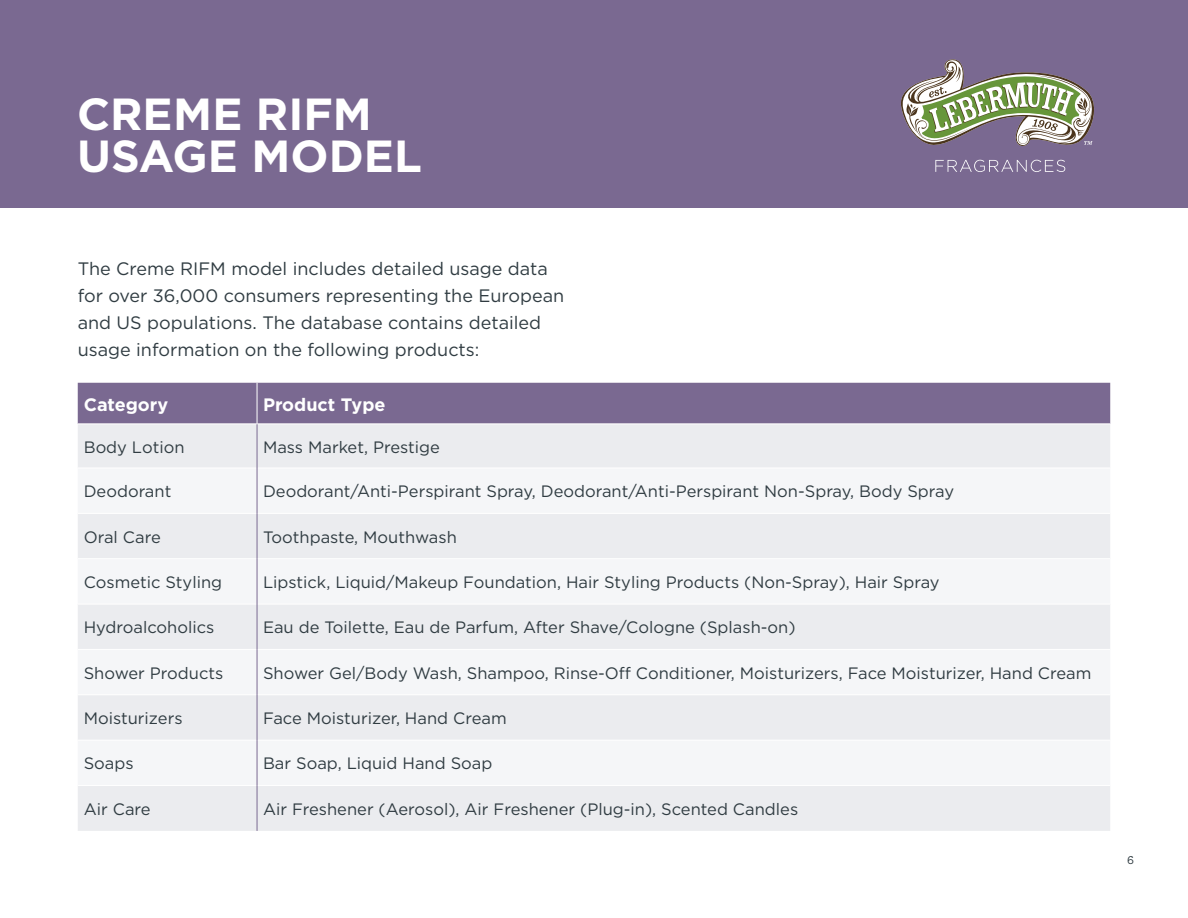
<style>
.page{position:relative;width:1188px;height:918px;background:#fff}
.page>*{position:absolute;margin:0;border:0;box-sizing:border-box;transform-origin:0 0}
.t1{font:700 45px/41.8px "Gotham";color:#fff}
.t2{font:18px/27px "Gotham";color:#303c42}
.t3{font:700 18px "Gotham";color:#fff}
.t4{font:16.5px "Gotham";color:#303c42}
.t5{font:500 12px "Archer";color:#303c42}
</style>
<div class="page">
<div style="left:78px;top:383px;width:1032px;height:41px;background:#7a6991"></div>
<div style="left:78px;top:425px;width:1032px;height:406px;background:#ebecef"></div>
<svg style="left:78px;top:469px;width:1032px;height:316px;fill:#f5f6f8"></svg>
<hr style="left:78px;top:468px;width:179px;height:1px;background:#fff">
<hr style="left:257px;top:468px;width:853px;height:1px;background:#fff">
<hr style="left:78px;top:513px;width:179px;height:1px;background:#fff">
<hr style="left:257px;top:513px;width:853px;height:1px;background:#fff">
<hr style="left:78px;top:558px;width:179px;height:1px;background:#fff">
<hr style="left:257px;top:558px;width:853px;height:1px;background:#fff">
<hr style="left:78px;top:604px;width:179px;height:1px;background:#fff">
<hr style="left:257px;top:604px;width:853px;height:1px;background:#fff">
<hr style="left:78px;top:649px;width:179px;height:1px;background:#fff">
<hr style="left:257px;top:649px;width:853px;height:1px;background:#fff">
<hr style="left:78px;top:694px;width:179px;height:1px;background:#fff">
<hr style="left:257px;top:694px;width:853px;height:1px;background:#fff">
<hr style="left:78px;top:740px;width:179px;height:1px;background:#fff">
<hr style="left:257px;top:740px;width:853px;height:1px;background:#fff">
<hr style="left:78px;top:785px;width:179px;height:1px;background:#fff">
<hr style="left:257px;top:785px;width:853px;height:1px;background:#fff">
<hr style="left:257px;top:424px;width:1px;height:44px;background:#7a6991">
<hr style="left:257px;top:468px;width:1px;height:45px;background:#7a6991">
<hr style="left:257px;top:513px;width:1px;height:46px;background:#7a6991">
<hr style="left:257px;top:559px;width:1px;height:45px;background:#7a6991">
<hr style="left:257px;top:604px;width:1px;height:45px;background:#7a6991">
<hr style="left:257px;top:649px;width:1px;height:46px;background:#7a6991">
<hr style="left:257px;top:695px;width:1px;height:45px;background:#7a6991">
<hr style="left:257px;top:740px;width:1px;height:46px;background:#7a6991">
<hr style="left:257px;top:786px;width:1px;height:45px;background:#7a6991">
<hr style="left:257px;top:383px;width:1px;height:41px;background:#fff">
<div style="left:0;top:0;width:1188px;height:207px;background:#7a6991"></div>
<svg style="left:901px;top:59px;width:193px;height:87px"></svg>
<svg style="left:935px;top:160px;width:130px;height:12px"></svg>
<h1 class="t1" style="left:77px;top:93px;width:346px">CREME RIFM<br>USAGE MODEL</h1>
<p class="t2" style="left:78px;top:255px;width:488px">The Creme RIFM model includes detailed usage data for over 36,000 consumers representing the European and US populations. The database contains detailed usage information on the following products:</p>
<p class="t3" style="left:84px;top:392px;width:86px">Category</p>
<p class="t3" style="left:263px;top:392px;width:124px">Product Type</p>
<p class="t4" style="left:84px;top:436px;width:102px">Body Lotion</p>
<p class="t4" style="left:263px;top:436px;width:178px">Mass Market, Prestige</p>
<p class="t4" style="left:84px;top:481px;width:89px">Deodorant</p>
<p class="t4" style="left:263px;top:481px;width:693px">Deodorant/Anti-Perspirant Spray, Deodorant/Anti-Perspirant Non-Spray, Body Spray</p>
<p class="t4" style="left:84px;top:526px;width:79px">Oral Care</p>
<p class="t4" style="left:263px;top:526px;width:195px">Toothpaste, Mouthwash</p>
<p class="t4" style="left:84px;top:572px;width:140px">Cosmetic Styling</p>
<p class="t4" style="left:263px;top:572px;width:678px">Lipstick, Liquid/Makeup Foundation, Hair Styling Products (Non-Spray), Hair Spray</p>
<p class="t4" style="left:84px;top:617px;width:132px">Hydroalcoholics</p>
<p class="t4" style="left:263px;top:617px;width:534px">Eau de Toilette, Eau de Parfum, After Shave/Cologne (Splash-on)</p>
<p class="t4" style="left:84px;top:662px;width:141px">Shower Products</p>
<p class="t4" style="left:263px;top:662px;width:830px">Shower Gel/Body Wash, Shampoo, Rinse-Off Conditioner, Moisturizers, Face Moisturizer, Hand Cream</p>
<p class="t4" style="left:84px;top:708px;width:100px">Moisturizers</p>
<p class="t4" style="left:263px;top:708px;width:245px">Face Moisturizer, Hand Cream</p>
<p class="t4" style="left:84px;top:753px;width:51px">Soaps</p>
<p class="t4" style="left:263px;top:753px;width:231px">Bar Soap, Liquid Hand Soap</p>
<p class="t4" style="left:84px;top:798px;width:68px">Air Care</p>
<p class="t4" style="left:263px;top:798px;width:537px">Air Freshener (Aerosol), Air Freshener (Plug-in), Scented Candles</p>
<p class="t5" style="left:1127px;top:851px;width:8px">6</p>
</div>
